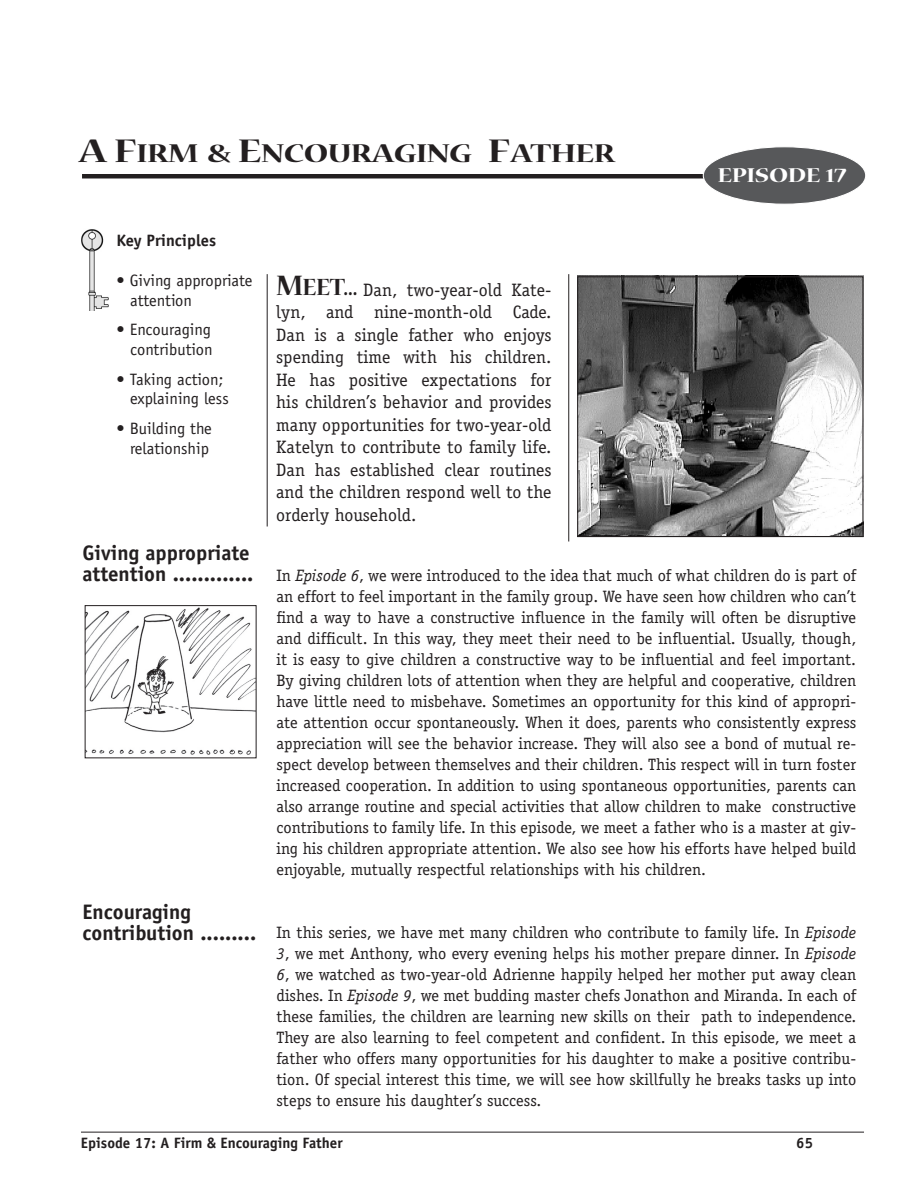
<style>
.page{position:relative;width:918px;height:1188px;background:#fff}
.page>*{position:absolute;margin:0;border:0;box-sizing:border-box;transform-origin:0 0}
.t1{font:700 expanded 28.65px "Nueva";color:#231f20}
.t2{font:700 expanded 26.1px "Nueva";color:#231f20;scale:.81 1}
.t3{font:700 expanded 22.35px "Nueva";letter-spacing:-.01em;color:#fff}
.t4{font:700 21px/21px "Officina Sans";color:#231f20}
.t5{font:18px/22.5px "Officina Serif";letter-spacing:.005em;color:#231f20;text-align:justify}
.t6{font:16.5px/21px "Officina Serif";color:#231f20;text-align:justify}
.t7{font:16.5px/19.8px "Officina Sans";color:#231f20}
.t8{font:700 16.5px "Officina Sans";color:#231f20}
.t9{font:700 15px "Officina Sans";color:#231f20}
.s1{font-size:36.45px}
.s2{font-size:31.35px}
.s3{font-style:italic}
</style>
<div class="page">
<hr style="left:267px;top:274px;width:1px;height:252px;background:#231f20">
<hr style="left:569px;top:274px;width:1px;height:268px;background:#231f20">
<hr style="left:82px;top:174px;width:757px;height:4px;background:#231f20">
<img style="left:579px;top:278px;width:283px;height:257px">
<img style="left:81px;top:229px;width:27px;height:82px">
<div style="left:577px;top:276px;width:287px;height:261px;border:1px solid #231f20"></div>
<div style="left:703px;top:147px;width:163px;height:57px;background:#57585a;border-radius:50%"></div>
<div style="left:703px;top:146px;width:163px;height:59px;border:1px solid #fff;border-radius:50%"></div>
<hr style="left:81px;top:1132px;width:783px;height:1px;background:#231f20">
<img style="left:87px;top:607px;width:168px;height:148px">
<h1 class="t1" style="left:79px;top:140px;width:538px"><span class="s1">A F</span>IRM &amp; <span class="s1">E</span>NCOURAGING <span class="s1">F</span>ATHER</h1>
<p class="t8" style="left:117px;top:231px;width:101px">Key Principles</p>
<p class="t7" style="left:130px;top:271px;width:124px;text-indent:-14px">• Giving appropriate attention</p>
<p class="t7" style="left:117px;top:320px;width:98px;text-align:right">• Encouraging contribution</p>
<p class="t7" style="left:130px;top:369px;width:100px;text-indent:-14px">• Taking action; explaining less</p>
<p class="t7" style="left:117px;top:419px;width:97px;text-align:right">• Building the relationship</p>
<h2 class="t2" style="left:276px;top:274px;width:102px"><span class="s2">M</span>EET...</h2>
<p class="t5" style="left:276px;top:279px;width:277px;text-indent:87px">Dan, two-year-old Kate&shy;lyn, and nine-month-old Cade.<br>Dan is a single father who enjoys spending time with his children.<br>He has positive expectations for his children’s behavior and provides many opportunities for two-year-old Katelyn to contribute to family life.<br>Dan has established clear routines and the children respond well to the orderly household.</p>
<h3 class="t3" style="left:718px;top:165px;width:131px">EPISODE 17</h3>
<p class="t4" style="left:82px;top:542px;width:173px">Giving appropriate attention .............</p>
<p class="t4" style="left:82px;top:902px;width:175px">Encouraging contribution .........</p>
<p class="t6" style="left:276px;top:565px;width:581px">In <span class="s3">Episode 6</span>, we were introduced to the idea that much of what children do is part of an effort to feel important in the family group. We have seen how children who can’t find a way to have a constructive influence in the family will often be disruptive and difficult. In this way, they meet their need to be influential. Usually, though, it is easy to give children a constructive way to be influential and feel important.<br>By giving children lots of attention when they are helpful and cooperative, children have little need to misbehave. Sometimes an opportunity for this kind of appropri&shy;ate attention occur spontaneously. When it does, parents who consistently express appreciation will see the behavior increase. They will also see a bond of mutual re&shy;spect develop between themselves and their children. This respect will in turn foster increased cooperation. In addition to using spontaneous opportunities, parents can also arrange routine and special activities that allow children to make constructive contributions to family life. In this episode, we meet a father who is a master at giv&shy;ing his children appropriate attention. We also see how his efforts have helped build enjoyable, mutually respectful relationships with his children.</p>
<p class="t6" style="left:276px;top:922px;width:581px">In this series, we have met many children who contribute to family life. In <span class="s3">Episode 3</span>, we met Anthony, who every evening helps his mother prepare dinner. In <span class="s3">Episode 6</span>, we watched as two-year-old Adrienne happily helped her mother put away clean dishes. In <span class="s3">Episode 9</span>, we met budding master chefs Jonathon and Miranda. In each of these families, the children are learning new skills on their path to independence.<br>They are also learning to feel competent and confident. In this episode, we meet a father who offers many opportunities for his daughter to make a positive contribu&shy;tion. Of special interest this time, we will see how skillfully he breaks tasks up into steps to ensure his daughter’s success.</p>
<p class="t9" style="left:81px;top:1134px;width:263px">Episode 17: A Firm &amp; Encouraging Father</p>
<p class="t9" style="left:796px;top:1134px;width:18px">65</p>
</div>
